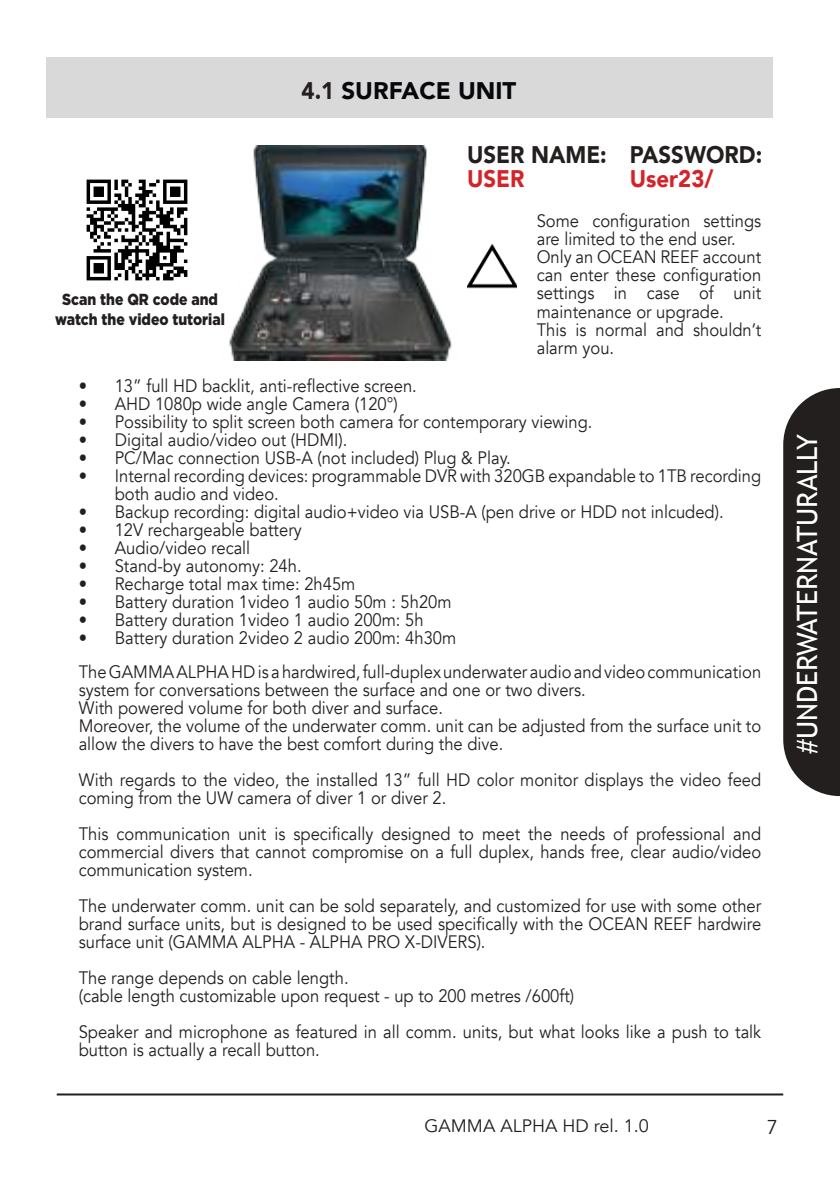
<style>
.page{position:relative;width:840px;height:1191px;background:#fff}
.page>*{position:absolute;margin:0;border:0;box-sizing:border-box;transform-origin:0 0}
.t1{font:28px "Trebuchet MS";color:#fff}
.t2{font:900 24px "Avenir";color:#241f1f;scale:.92 1}
.t3{font:900 24px "Avenir";color:#06080c}
.t4{font:900 24px "Avenir";color:#d42429;scale:.92 1}
.t5{font:20px "Avenir";color:#241f1f}
.t6{font:18px/18px "Avenir";color:#241f1f;scale:.92 1}
.t7{font:18px "Avenir";color:#241f1f}
.t8{font:900 16px/20px "Gotham";color:#241f1f;text-align:center;scale:.87 1}
.s1{color:#241f1f}
</style>
<div class="page">
<svg style="left:783px;top:388px;width:56px;height:408px;background:#322d2d"></svg>
<hr style="left:57px;top:1093px;width:725px;height:2px;background:#241f1f">
<div style="left:46px;top:57px;width:725px;height:60px;background:#dad9da"></div>
<img style="left:86px;top:179px;width:102px;height:102px">
<img style="left:229px;top:145px;width:223px;height:215px">
<img style="left:467px;top:244px;width:49px;height:45px">
<p class="t8" style="left:55px;top:289px;width:196px">Scan the QR code and watch the video tutorial</p>
<h2 class="t3" style="left:301px;top:70px;width:216px"><span class="s1">4.1</span> SURFACE UNIT</h2>
<h2 class="t2" style="left:467px;top:134px;width:153px">USER NAME:</h2>
<h2 class="t4" style="left:467px;top:158px;width:64px">USER</h2>
<h2 class="t2" style="left:629px;top:134px;width:145px">PASSWORD:</h2>
<h2 class="t4" style="left:629px;top:158px;width:92px">User23/</h2>
<p class="t6" style="left:536px;top:213px;width:245px">Some configuration settings are limited to the end user.<br>Only an OCEAN REEF account can enter these configuration settings in case of unit maintenance or upgrade.<br>This is normal and shouldn’t alarm you.</p>
<p class="t6" style="left:79px;top:377px;width:369px">• 13” full HD backlit, anti-reflective screen.</p>
<p class="t6" style="left:79px;top:395px;width:348px">• AHD 1080p wide angle Camera (120°)</p>
<p class="t6" style="left:79px;top:413px;width:559px">• Possibility to split screen both camera for contemporary viewing.</p>
<p class="t6" style="left:79px;top:431px;width:293px">• Digital audio/video out (HDMI).</p>
<p class="t6" style="left:79px;top:449px;width:471px">• PC/Mac connection USB-A (not included) Plug &amp; Play.</p>
<p class="t6" style="left:115px;top:467px;width:703px;text-indent:-36px">• Internal recording devices: programmable DVR with 320GB expandable to 1TB recording both audio and video.</p>
<p class="t6" style="left:79px;top:503px;width:702px">• Backup recording: digital audio+video via USB-A (pen drive or HDD not inlcuded).</p>
<p class="t6" style="left:79px;top:521px;width:244px">• 12V rechargeable battery</p>
<p class="t6" style="left:79px;top:539px;width:188px">• Audio/video recall</p>
<p class="t6" style="left:79px;top:557px;width:244px">• Stand-by autonomy: 24h.</p>
<p class="t6" style="left:79px;top:575px;width:302px">• Recharge total max time: 2h45m</p>
<p class="t6" style="left:79px;top:593px;width:406px">• Battery duration 1video 1 audio 50m : 5h20m</p>
<p class="t6" style="left:79px;top:611px;width:376px">• Battery duration 1video 1 audio 200m: 5h</p>
<p class="t6" style="left:79px;top:629px;width:411px">• Battery duration 2video 2 audio 200m: 4h30m</p>
<p class="t6" style="left:79px;top:663px;width:743px">The GAMMA ALPHA HD is a hardwired, full-duplex underwater audio and video communication system for conversations between the surface and one or two divers.<br>With powered volume for both diver and surface.<br>Moreover, the volume of the underwater comm. unit can be adjusted from the surface unit to allow the divers to have the best comfort during the dive.</p>
<p class="t6" style="left:79px;top:771px;width:743px">With regards to the video, the installed 13” full HD color monitor displays the video feed coming from the UW camera of diver 1 or diver 2.</p>
<p class="t6" style="left:79px;top:825px;width:743px;text-align:justify">This communication unit is specifically designed to meet the needs of professional and commercial divers that cannot compromise on a full duplex, hands free, clear audio/video communication system.</p>
<p class="t6" style="left:79px;top:897px;width:743px;text-align:justify">The underwater comm. unit can be sold separately, and customized for use with some other brand surface units, but is designed to be used specifically with the OCEAN REEF hardwire surface unit (GAMMA ALPHA - ALPHA PRO X-DIVERS).</p>
<p class="t6" style="left:79px;top:969px;width:539px">The range depends on cable length.<br>(cable length customizable upon request - up to 200 metres /600ft)</p>
<p class="t6" style="left:79px;top:1023px;width:743px">Speaker and microphone as featured in all comm. units, but what looks like a push to talk button is actually a recall button.</p>
<h1 class="t1" style="left:790px;top:754px;width:321px;rotate:-90deg">#UNDERWATERNATURALLY</h1>
<p class="t7" style="left:424px;top:1115px;width:226px">GAMMA ALPHA HD rel. 1.0</p>
<p class="t5" style="left:766px;top:1115px;width:13px">7</p>
</div>
